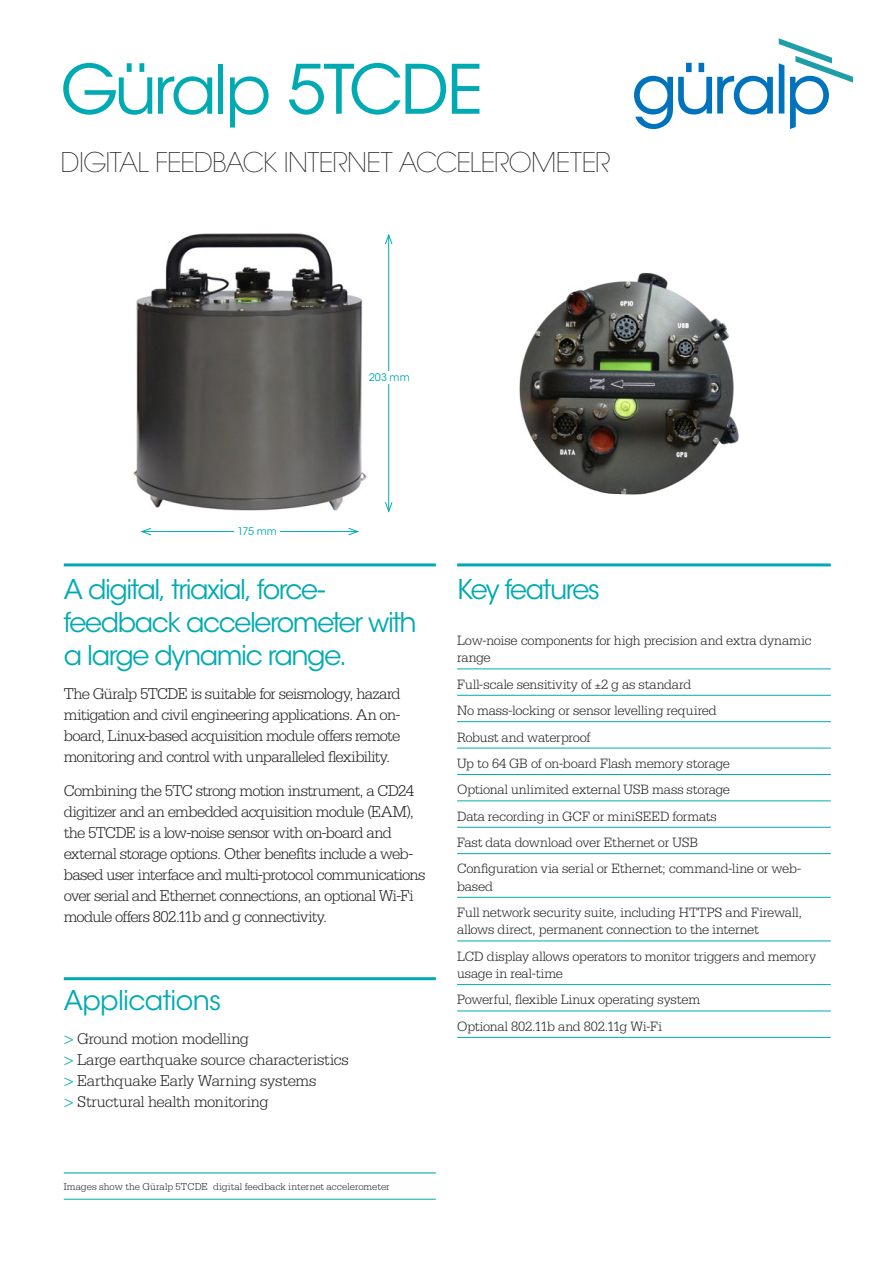
<style>
.page{position:relative;width:893px;height:1263px;background:#fff}
.page>*{position:absolute;margin:0;border:0;box-sizing:border-box;transform-origin:0 0}
.Product_Title{font:67.5px "ITC Avant Garde Std";letter-spacing:-.06em;color:#00aab2}
.Introduction_Para{font:27px/33px "ITC Avant Garde Std";letter-spacing:-.055em;color:#00aab2}
.Strapline{font:200 27px "ITC Avant Garde Std";letter-spacing:-.025em;color:#231f20}
.Bullet_Points{font:27px "ITC Avant Garde Std";letter-spacing:-.025em;color:#00aab2}
.Introduction_Para-2{font:300 16.5px/21px "Serifa Std";letter-spacing:-.04em;color:#231f20;text-align:justify}
.Bullet_Points-2{font:300 16.5px/21px "Serifa Std";letter-spacing:-.02em;color:#231f20}
.Key_Features{font:300 14.25px/17.2px "Serifa Std";letter-spacing:-.015em;color:#231f20}
.Image_Caption{font:300 10.5px "Serifa Std";color:#231f20}
.Bullet_Points-3{font:10.5px "ITC Avant Garde Std";color:#00aab2}
.s1{color:#00aab2}
.s2{font-size:10.5px;color:#000}
</style>
<div class="page">
<hr style="left:64px;top:1172px;width:372px;height:1px;background:#00aab2">
<hr style="left:457px;top:563px;width:374px;height:3px;background:#00aab2">
<hr style="left:64px;top:563px;width:372px;height:3px;background:#00aab2">
<hr style="left:64px;top:1199px;width:372px;height:1px;background:#00aab2">
<img style="left:133px;top:233px;width:234px;height:277px">
<img style="left:519px;top:272px;width:220px;height:223px">
<hr style="left:457px;top:669px;width:374px;height:1px;background:#00aab2">
<hr style="left:457px;top:695px;width:374px;height:1px;background:#00aab2">
<hr style="left:457px;top:721px;width:374px;height:1px;background:#00aab2">
<hr style="left:457px;top:748px;width:374px;height:1px;background:#00aab2">
<hr style="left:457px;top:774px;width:374px;height:1px;background:#00aab2">
<hr style="left:457px;top:801px;width:374px;height:1px;background:#00aab2">
<hr style="left:457px;top:827px;width:374px;height:1px;background:#00aab2">
<hr style="left:457px;top:853px;width:374px;height:1px;background:#00aab2">
<hr style="left:457px;top:897px;width:374px;height:1px;background:#00aab2">
<hr style="left:457px;top:941px;width:374px;height:1px;background:#00aab2">
<hr style="left:457px;top:984px;width:374px;height:1px;background:#00aab2">
<hr style="left:457px;top:1011px;width:374px;height:1px;background:#00aab2">
<hr style="left:457px;top:1037px;width:374px;height:1px;background:#00aab2">
<svg style="left:634px;top:63px;width:139px;height:66px"></svg>
<svg style="left:779px;top:38px;width:74px;height:91px"></svg>
<hr style="left:64px;top:977px;width:372px;height:3px;background:#00aab2">
<hr style="left:142px;top:531px;width:216px;height:1px;background:#00aab2">
<svg style="left:140px;top:527px;width:12px;height:9px"></svg>
<svg style="left:348px;top:527px;width:11px;height:9px"></svg>
<hr style="left:388px;top:235px;width:1px;height:276px;background:#00aab2">
<svg style="left:385px;top:233px;width:8px;height:12px"></svg>
<svg style="left:385px;top:501px;width:8px;height:12px"></svg>
<div style="left:234px;top:525px;width:46px;height:15px;background:#fff"></div>
<div style="left:367px;top:371px;width:45px;height:12px;background:#fff"></div>
<p class="Product_Title" style="left:61px;top:48px;width:424px">Güralp 5TCDE</p>
<p class="Strapline" style="left:61px;top:146px;width:551px">DIGITAL FEEDBACK INTERNET ACCELEROMETER</p>
<p class="Bullet_Points-3" style="left:369px;top:371px;width:42px">203 mm</p>
<p class="Bullet_Points-3" style="left:238px;top:525px;width:41px">175 mm</p>
<p class="Introduction_Para" style="left:64px;top:573px;width:354px">A digital, triaxial, force&shy;feedback accelerometer with a large dynamic range.</p>
<p class="Introduction_Para-2" style="left:64px;top:683px;width:338px">The Güralp 5TCDE is suitable for seismology, hazard mitigation and civil engineering applications. An on&shy;board, Linux-based acquisition module offers remote monitoring and control with unparalleled flexibility.</p>
<p class="Introduction_Para-2" style="left:64px;top:780px;width:363px;text-align:left">Combining the 5TC strong motion instrument, a CD24 digitizer and an embedded acquisition module (EAM), the 5TCDE is a low-noise sensor with on-board and external storage options. Other benefits include a web&shy;based user interface and multi-protocol communications over serial and Ethernet connections, an optional Wi-Fi module offers 802.11b and g connectivity.</p>
<p class="Bullet_Points" style="left:64px;top:984px;width:159px">Applications</p>
<p class="Bullet_Points-2" style="left:64px;top:1028px;width:287px"><span class="s1">&gt;</span> Ground motion modelling<br><span class="s1">&gt;</span> Large earthquake source characteristics <span class="s1">&gt;</span> Earthquake Early Warning systems<br><span class="s1">&gt;</span> Structural health monitoring</p>
<p class="Image_Caption" style="left:64px;top:1180px;width:327px">Images show the Güralp 5TCDE digital feedback internet accelerometer</p>
<p class="Introduction_Para" style="left:457px;top:573px;width:144px">Key features</p>
<p class="Key_Features" style="left:457px;top:632px;width:356px">Low-noise components for high precision and extra dynamic range</p>
<p class="Key_Features" style="left:457px;top:675px;width:236px">Full-scale sensitivity of <span class="s2">±</span>2 g as standard</p>
<p class="Key_Features" style="left:457px;top:702px;width:261px">No mass-locking or sensor levelling required</p>
<p class="Key_Features" style="left:457px;top:728px;width:135px">Robust and waterproof</p>
<p class="Key_Features" style="left:457px;top:755px;width:274px">Up to 64 GB of on-board Flash memory storage</p>
<p class="Key_Features" style="left:457px;top:781px;width:274px">Optional unlimited external USB mass storage</p>
<p class="Key_Features" style="left:457px;top:807px;width:261px">Data recording in GCF or miniSEED formats</p>
<p class="Key_Features" style="left:457px;top:834px;width:242px">Fast data download over Ethernet or USB</p>
<p class="Key_Features" style="left:457px;top:860px;width:346px">Configuration via serial or Ethernet; command-line or web&shy;based</p>
<p class="Key_Features" style="left:457px;top:904px;width:346px">Full network security suite, including HTTPS and Firewall, allows direct, permanent connection to the internet</p>
<p class="Key_Features" style="left:457px;top:948px;width:361px">LCD display allows operators to monitor triggers and memory usage in real-time</p>
<p class="Key_Features" style="left:457px;top:991px;width:245px">Powerful, flexible Linux operating system</p>
<p class="Key_Features" style="left:457px;top:1018px;width:206px">Optional 802.11b and 802.11g Wi-Fi</p>
</div>
